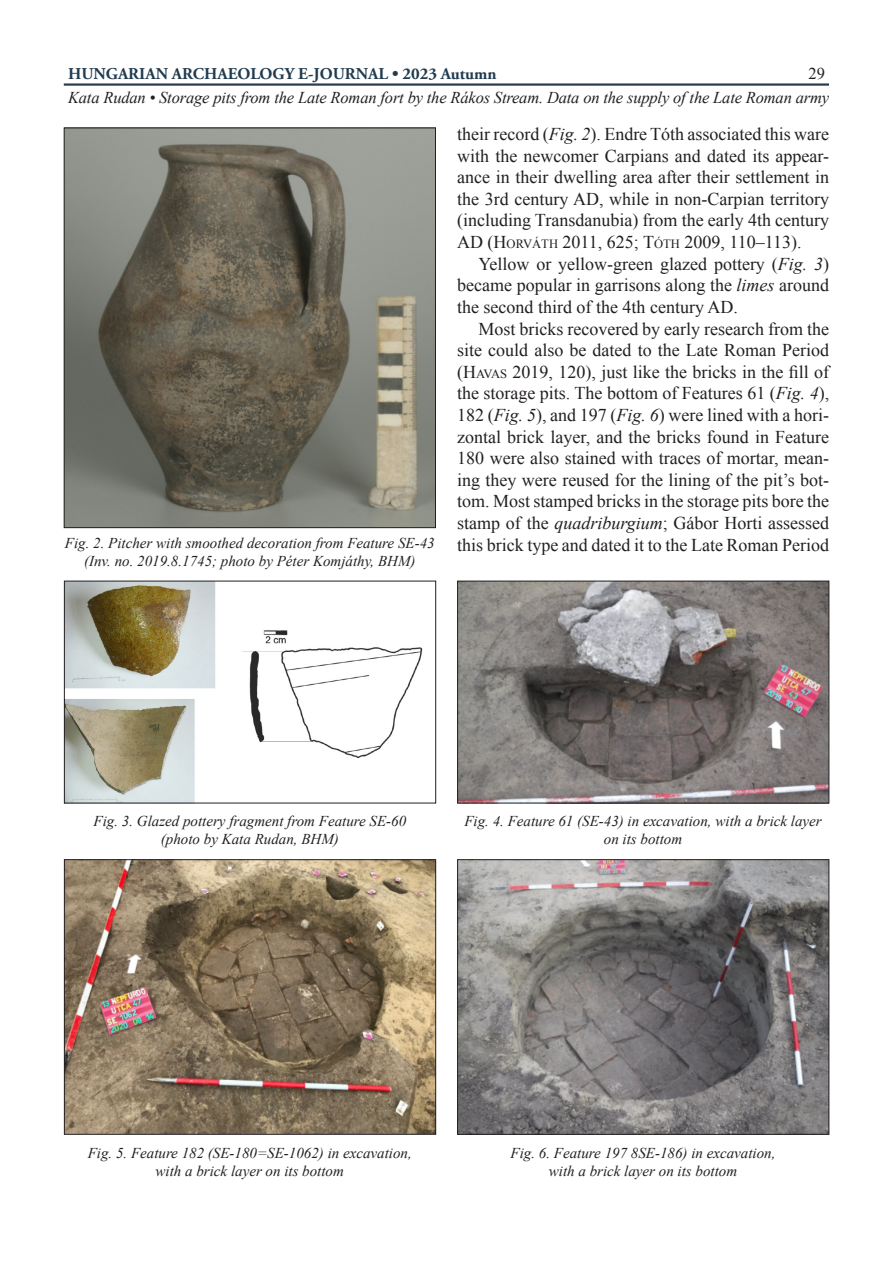
<style>
.page{position:relative;width:893px;height:1263px;background:#fff}
.page>*{position:absolute;margin:0;border:0;box-sizing:border-box;transform-origin:0 0}
.cikk_szoveg_print{font:18px/21.6px "Times New Roman";color:#231f20;text-align:justify}
.t1{font:italic 16.5px "Times New Roman";letter-spacing:-.01em;color:#231f20}
.t2{font:700 16.5px "Adobe Garamond Pro";color:#213b4f}
.t3{font:16.5px "Times New Roman";color:#231f20}
.kepala{font:italic 15px/18px "Times New Roman";color:#231f20;text-align:center}
.s1{font-style:italic}
.s2{font-style:inherit}
.s3{font-size:12.6px}
</style>
<div class="page">
<hr style="left:64px;top:83px;width:765px;height:3px;background:#2d3d4d">
<img style="left:66px;top:130px;width:368px;height:396px">
<div style="left:64px;top:128px;width:372px;height:400px;border:1px solid #231f20"></div>
<img style="left:66px;top:583px;width:357px;height:218px">
<div style="left:64px;top:581px;width:372px;height:222px;border:1px solid #231f20"></div>
<img style="left:66px;top:861px;width:368px;height:272px">
<div style="left:64px;top:859px;width:372px;height:276px;border:1px solid #231f20"></div>
<img style="left:459px;top:861px;width:368px;height:272px">
<div style="left:457px;top:859px;width:372px;height:276px;border:1px solid #231f20"></div>
<img style="left:459px;top:583px;width:368px;height:218px">
<div style="left:457px;top:581px;width:372px;height:222px;border:1px solid #231f20"></div>
<p class="t2" style="left:68px;top:65px;width:430px">HUNGARIAN ARCHAEOLOGY E-JOURNAL • 2023 Autumn</p>
<p class="t3" style="left:808px;top:62px;width:18px">29</p>
<p class="t1" style="left:68px;top:87px;width:763px">Kata Rudan • Storage pits from the Late Roman fort by the Rákos Stream. Data on the supply of the Late Roman army</p>
<p class="cikk_szoveg_print" style="left:457px;top:123px;width:374px">their record (<span class="s1">Fig. 2</span>). Endre Tóth associated this ware with the newcomer Carpians and dated its appear&shy;ance in their dwelling area after their settlement in the 3rd century AD, while in non-Carpian territory (including Transdanubia) from the early 4th century AD (<span class="s2">H</span><span class="s3">ORVÁTH</span> 2011, 625; <span class="s2">T</span><span class="s3">ÓTH</span> 2009, 110–113).</p>
<p class="cikk_szoveg_print" style="left:457px;top:253px;width:374px;text-indent:21px">Yellow or yellow-green glazed pottery (<span class="s1">Fig. 3</span>) became popular in garrisons along the <span class="s1">limes</span> around the second third of the 4th century AD.</p>
<p class="cikk_szoveg_print" style="left:457px;top:317px;width:374px;text-indent:21px">Most bricks recovered by early research from the site could also be dated to the Late Roman Period (<span class="s2">H</span><span class="s3">AVAS</span> 2019, 120), just like the bricks in the fill of the storage pits. The bottom of Features 61 (<span class="s1">Fig. 4</span>), 182 (<span class="s1">Fig. 5</span>), and 197 (<span class="s1">Fig. 6</span>) were lined with a hori&shy;zontal brick layer, and the bricks found in Feature 180 were also stained with traces of mortar, mean&shy;ing they were reused for the lining of the pit’s bot&shy;tom. Most stamped bricks in the storage pits bore the stamp of the <span class="s1">quadriburgium</span>; Gábor Horti assessed</p>
<p class="kepala" style="left:65px;top:533px;width:371px">Fig. 2. Pitcher with smoothed decoration from Feature SE-43</p>
<p class="cikk_szoveg_print" style="left:457px;top:533px;width:374px">this brick type and dated it to the Late Roman Period</p>
<p class="kepala" style="left:84px;top:551px;width:333px">(Inv. no. 2019.8.1745; photo by Péter Komjáthy, BHM)</p>
<p class="kepala" style="left:94px;top:812px;width:314px">Fig. 3. Glazed pottery fragment from Feature SE-60 (photo by Kata Rudan, BHM)</p>
<p class="kepala" style="left:464px;top:812px;width:359px">Fig. 4. Feature 61 (SE-43) in excavation, with a brick layer on its bottom</p>
<p class="kepala" style="left:88px;top:1143px;width:326px">Fig. 5. Feature 182 (SE-180=SE-1062) in excavation, with a brick layer on its bottom</p>
<p class="kepala" style="left:511px;top:1143px;width:266px">Fig. 6. Feature 197 8SE-186) in excavation, with a brick layer on its bottom</p>
</div>
